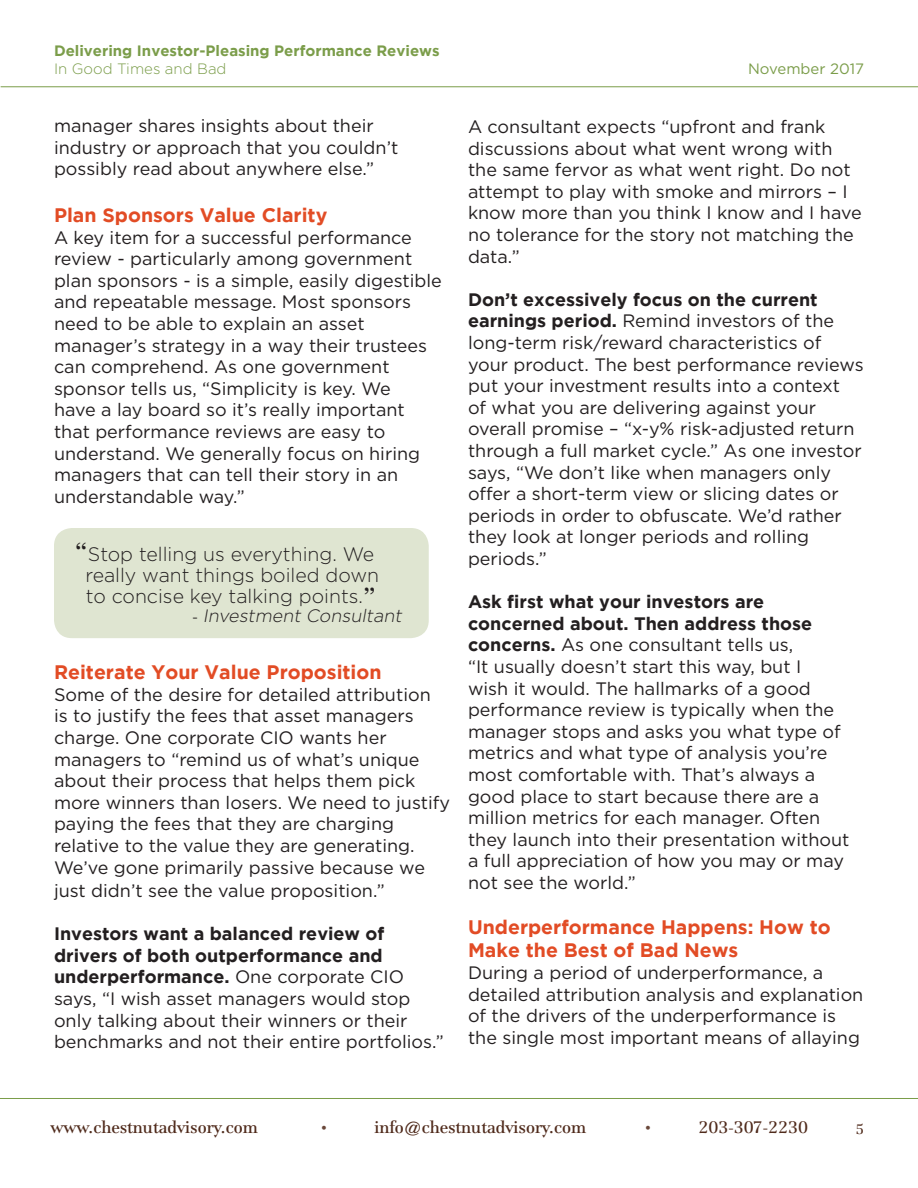
<style>
.page{position:relative;width:918px;height:1188px;background:#fff}
.page>*{position:absolute;margin:0;border:0;box-sizing:border-box;transform-origin:0 0}
.Gotham_Book_Body{font:700 19.5px/23.4px "Gotham";color:#e24c25}
.t1{font:300 19.5px/21px "Gotham";color:#231f20;text-align:center}
.Gotham_Book_Body-2{font:18px/21.6px "Gotham";color:#231f20}
.t2{font:18px "AT Jamille";color:#502b1c}
.t3{font:italic 300 18px "Gotham";color:#231f20}
.t4{font:700 15px "Gotham";color:#7b9d4a}
.t5{font:300 15px "Gotham";color:#7b9d4a}
.t6{font:15px "Gotham";color:#7b9d4a}
.t7{font:15px "Gotham";color:#6a483a}
.t8{font:15px "AT Jamille";color:#502b1c}
.s1{font-family:"AT Jamille";font-weight:400;font-size:27px}
.s2{font-family:"AT Jamille";font-weight:400;font-style:normal}
.s3{font-weight:700}
</style>
<div class="page">
<hr style="left:0;top:1098px;width:918px;height:1px;background:#7b9d4a">
<hr style="left:1px;top:86px;width:917px;height:1px;background:#7b9d4a">
<div style="left:54px;top:528px;width:375px;height:110px;background:#dfe5d1;border-radius:18px"></div>
<p class="t4" style="left:54px;top:43px;width:387px">Delivering Investor-Pleasing Performance Reviews</p>
<p class="t5" style="left:54px;top:61px;width:174px">In Good Times and Bad</p>
<p class="t6" style="left:748px;top:60px;width:117px">November 2017</p>
<p class="Gotham_Book_Body-2" style="left:54px;top:114px;width:346px">manager shares insights about their industry or approach that you couldn’t possibly read about anywhere else.”</p>
<p class="Gotham_Book_Body" style="left:54px;top:203px;width:275px">Plan Sponsors Value Clarity</p>
<p class="Gotham_Book_Body-2" style="left:54px;top:226px;width:389px">A key item for a successful performance review - particularly among government plan sponsors - is a simple, easily digestible and repeatable message. Most sponsors need to be able to explain an asset manager’s strategy in a way their trustees can comprehend. As one government sponsor tells us, “Simplicity is key. We<br>have a lay board so it’s really important that performance reviews are easy to understand. We generally focus on hiring managers that can tell their story in an understandable way.”</p>
<p class="t1" style="left:74px;top:543px;width:306px"><span class="s1">“</span>Stop telling us everything. We really want things boiled down to concise key talking points.<span class="s1">”</span></p>
<p class="t3" style="left:192px;top:606px;width:214px"><span class="s2">-</span> Investment Consultant</p>
<p class="Gotham_Book_Body" style="left:54px;top:660px;width:329px">Reiterate Your Value Proposition</p>
<p class="Gotham_Book_Body-2" style="left:54px;top:683px;width:398px">Some of the desire for detailed attribution<br>is to justify the fees that asset managers charge. One corporate CIO wants her managers to “remind us of what’s unique about their process that helps them pick more winners than losers. We need to justify paying the fees that they are charging relative to the value they are generating.<br>We’ve gone primarily passive because we</p>
<p class="Gotham_Book_Body-2" style="left:54px;top:879px;width:332px">just didn’t see the value proposition.”</p>
<p class="Gotham_Book_Body-2" style="left:54px;top:923px;width:391px"><span class="s3">Investors want a balanced review of drivers of both outperformance and underperformance.</span> One corporate CIO says, “I wish asset managers would stop only talking about their winners or their benchmarks and not their entire portfolios.”</p>
<p class="Gotham_Book_Body-2" style="left:468px;top:116px;width:395px">A consultant expects “upfront and frank discussions about what went wrong with the same fervor as what went right. Do not attempt to play with smoke and mirrors – I know more than you think I know and I have no tolerance for the story not matching the data.”</p>
<p class="Gotham_Book_Body-2" style="left:468px;top:288px;width:397px"><span class="s3">Don’t excessively focus on the current earnings period.</span> Remind investors of the long-term risk/reward characteristics of your product. The best performance reviews put your investment results into a context<br>of what you are delivering against your overall promise – “x-y% risk-adjusted return through a full market cycle.” As one investor says, “We don’t like when managers only offer a short-term view or slicing dates or periods in order to obfuscate. We’d rather they look at longer periods and rolling periods.”</p>
<p class="Gotham_Book_Body-2" style="left:468px;top:591px;width:383px"><span class="s3">Ask first what your investors are concerned about. Then address those concerns.</span> As one consultant tells us,<br>“It usually doesn’t start this way, but I<br>wish it would. The hallmarks of a good performance review is typically when the manager stops and asks you what type of metrics and what type of analysis you’re most comfortable with. That’s always a good place to start because there are a million metrics for each manager. Often they launch into their presentation without a full appreciation of how you may or may not see the world.”</p>
<p class="Gotham_Book_Body" style="left:468px;top:915px;width:364px">Underperformance Happens: How to<br>Make the Best of Bad News</p>
<p class="Gotham_Book_Body-2" style="left:468px;top:962px;width:397px">During a period of underperformance, a detailed attribution analysis and explanation of the drivers of the underperformance is the single most important means of allaying</p>
<p class="t2" style="left:51px;top:1116px;width:209px">www.chestnutadvisory.com</p>
<p class="t7" style="left:321px;top:1119px;width:9px">•</p>
<p class="t2" style="left:375px;top:1116px;width:213px">info@chestnutadvisory.com</p>
<p class="t7" style="left:645px;top:1119px;width:9px">•</p>
<p class="t2" style="left:699px;top:1116px;width:111px">203-307-2230</p>
<p class="t8" style="left:856px;top:1120px;width:10px">5</p>
</div>
